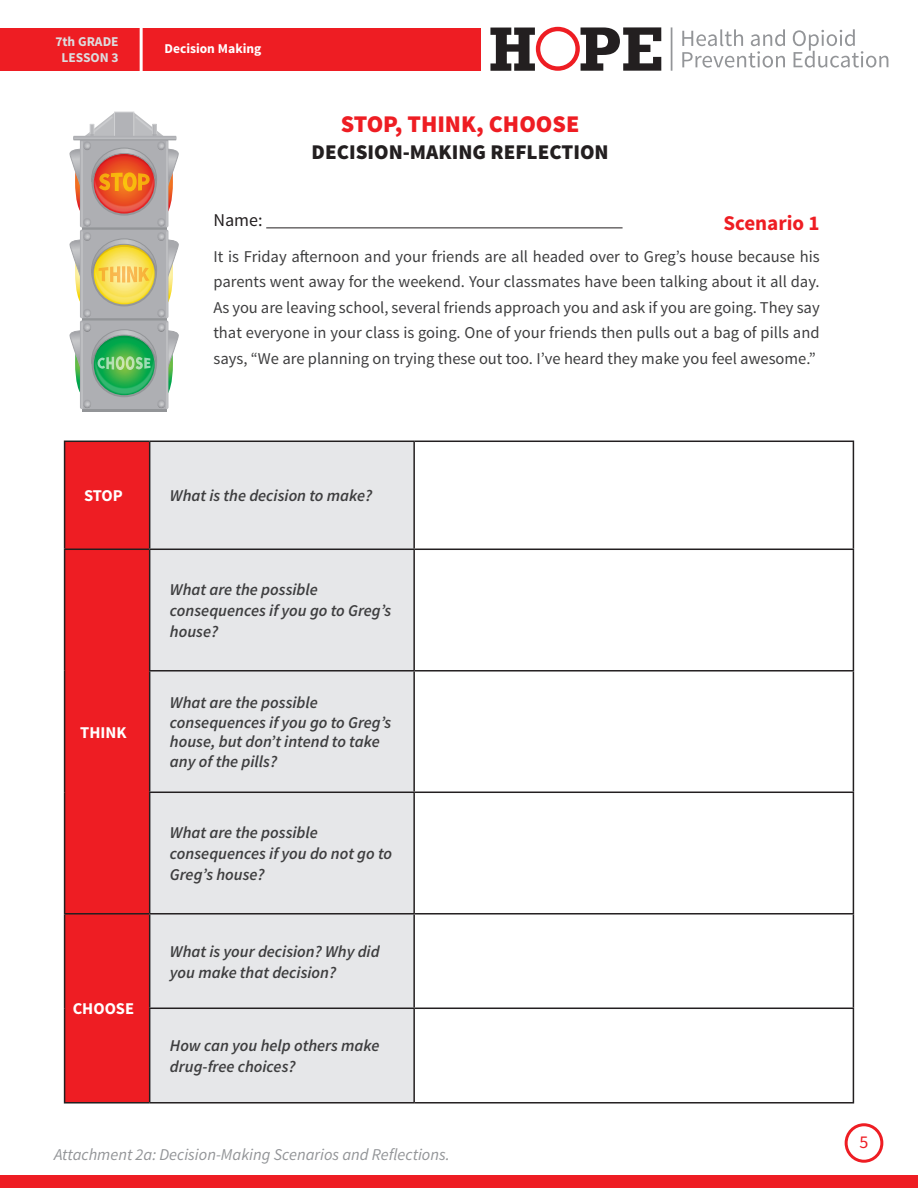
<style>
.page{position:relative;width:918px;height:1188px;background:#fff}
.page>*{position:absolute;margin:0;border:0;box-sizing:border-box;transform-origin:0 0}
.t1{font:900 24px "Source Sans Pro";color:#ee1d23}
.t2{font:900 21px "Source Sans Pro";color:#231f20}
.t3{font:700 21px "Source Sans Pro";color:#ee1d23}
.t4{font:18px "Source Sans Pro";color:#231f20}
.t5{font:18px "Source Sans Pro";color:#ee1d23}
.t6{font:16.5px/25.5px "Source Sans Pro";color:#3e3e3f;text-align:justify}
.t7{font:italic 600 16.5px/21px "Source Sans Pro";color:#3e3e3f}
.t8{font:italic 16.5px "Source Sans Pro";color:#939598}
.t9{font:700 16.5px "Source Sans Pro";color:#fff}
.t10{font:700 13.5px/16.2px "Source Sans Pro";color:#dcdddf;text-align:center}
.t11{font:700 13.5px "Source Sans Pro";color:#fff}
</style>
<div class="page">
<div style="left:0;top:1176px;width:918px;height:12px;background:#ee1d23"></div>
<svg style="left:490px;top:27px;width:171px;height:44px"></svg>
<hr style="left:671px;top:27px;width:1px;height:44px;background:#939598">
<svg style="left:682px;top:29px;width:103px;height:39px"></svg>
<svg style="left:793px;top:29px;width:95px;height:39px"></svg>
<div style="left:0;top:28px;width:481px;height:43px;background:#ee1d23"></div>
<div style="left:845px;top:1123px;width:38px;height:40px;border:3px solid #ee1d23;border-radius:50%"></div>
<hr style="left:140px;top:22px;width:3px;height:67px;background:#fff">
<div style="left:82px;top:225px;width:85px;height:5px;background:#939598"></div>
<img style="left:100px;top:226px;width:49px;height:1px">
<img style="left:114px;top:111px;width:16px;height:1px">
<div style="left:82px;top:316px;width:85px;height:5px;background:#9fa1a4"></div>
<img style="left:69px;top:226px;width:31px;height:21px">
<img style="left:149px;top:226px;width:20px;height:7px">
<img style="left:100px;top:316px;width:49px;height:4px">
<img style="left:69px;top:316px;width:31px;height:96px">
<img style="left:149px;top:316px;width:20px;height:96px">
<img style="left:78px;top:407px;width:91px;height:4px">
<svg style="left:70px;top:112px;width:109px;height:114px"></svg>
<svg style="left:70px;top:233px;width:109px;height:83px;background:#d0c69b"></svg>
<svg style="left:70px;top:323px;width:109px;height:84px;background:#8eb99d"></svg>
<div style="left:65px;top:442px;width:84px;height:660px;background:#ee1d23"></div>
<div style="left:150px;top:442px;width:263px;height:660px;background:#e6e7e9"></div>
<hr style="left:64px;top:441px;width:86px;height:1px;background:#231f20">
<hr style="left:64px;top:442px;width:1px;height:107px;background:#231f20">
<hr style="left:150px;top:441px;width:264px;height:1px;background:#231f20">
<hr style="left:149px;top:442px;width:1px;height:107px;background:#231f20">
<hr style="left:414px;top:441px;width:440px;height:1px;background:#231f20">
<hr style="left:413px;top:442px;width:2px;height:107px;background:#231f20">
<hr style="left:853px;top:442px;width:1px;height:107px;background:#231f20">
<hr style="left:150px;top:549px;width:264px;height:1px;background:#231f20">
<hr style="left:414px;top:549px;width:440px;height:1px;background:#231f20">
<hr style="left:413px;top:550px;width:2px;height:120px;background:#231f20">
<hr style="left:853px;top:550px;width:1px;height:120px;background:#231f20">
<hr style="left:149px;top:670px;width:265px;height:2px;background:#231f20">
<hr style="left:414px;top:670px;width:440px;height:2px;background:#231f20">
<hr style="left:413px;top:672px;width:2px;height:120px;background:#231f20">
<hr style="left:853px;top:672px;width:1px;height:120px;background:#231f20">
<hr style="left:149px;top:792px;width:265px;height:1px;background:#231f20">
<hr style="left:414px;top:792px;width:440px;height:1px;background:#231f20">
<hr style="left:413px;top:793px;width:2px;height:120px;background:#231f20">
<hr style="left:853px;top:793px;width:1px;height:120px;background:#231f20">
<hr style="left:150px;top:913px;width:264px;height:2px;background:#231f20">
<hr style="left:414px;top:913px;width:440px;height:2px;background:#231f20">
<hr style="left:413px;top:915px;width:2px;height:93px;background:#231f20">
<hr style="left:853px;top:915px;width:1px;height:93px;background:#231f20">
<hr style="left:149px;top:1008px;width:265px;height:1px;background:#231f20">
<hr style="left:414px;top:1008px;width:440px;height:1px;background:#231f20">
<hr style="left:413px;top:1009px;width:2px;height:93px;background:#231f20">
<hr style="left:853px;top:1009px;width:1px;height:93px;background:#231f20">
<hr style="left:150px;top:1102px;width:264px;height:2px;background:#231f20">
<hr style="left:414px;top:1102px;width:440px;height:2px;background:#231f20">
<hr style="left:64px;top:549px;width:86px;height:1px;background:#231f20">
<hr style="left:64px;top:550px;width:1px;height:121px;background:#231f20">
<hr style="left:149px;top:550px;width:1px;height:120px;background:#231f20">
<hr style="left:64px;top:671px;width:1px;height:121px;background:#231f20">
<hr style="left:149px;top:672px;width:1px;height:120px;background:#231f20">
<hr style="left:64px;top:792px;width:1px;height:121px;background:#231f20">
<hr style="left:149px;top:793px;width:1px;height:120px;background:#231f20">
<hr style="left:64px;top:913px;width:86px;height:2px;background:#231f20">
<hr style="left:64px;top:915px;width:1px;height:93px;background:#231f20">
<hr style="left:149px;top:915px;width:1px;height:93px;background:#231f20">
<hr style="left:64px;top:1008px;width:1px;height:94px;background:#231f20">
<hr style="left:149px;top:1009px;width:1px;height:93px;background:#231f20">
<hr style="left:64px;top:1102px;width:86px;height:2px;background:#231f20">
<hr style="left:266px;top:227px;width:357px;height:1px;background:#231f20">
<p class="t10" style="left:55px;top:34px;width:65px">7th GRADE<br>LESSON 3</p>
<p class="t11" style="left:165px;top:40px;width:98px">Decision Making</p>
<h1 class="t1" style="left:341px;top:108px;width:240px">STOP, THINK, CHOOSE</h1>
<p class="t2" style="left:312px;top:138px;width:299px">DECISION-MAKING REFLECTION</p>
<p class="t4" style="left:213px;top:209px;width:51px">Name:</p>
<p class="t3" style="left:723px;top:209px;width:98px">Scenario 1</p>
<p class="t6" style="left:213px;top:244px;width:608px">It is Friday afternoon and your friends are all headed over to Greg’s house because his parents went away for the weekend. Your classmates have been talking about it all day.<br>As you are leaving school, several friends approach you and ask if you are going. They say that everyone in your class is going. One of your friends then pulls out a bag of pills and says, “We are planning on trying these out too. I’ve heard they make you feel awesome.”</p>
<p class="t9" style="left:84px;top:485px;width:40px">STOP</p>
<p class="t7" style="left:170px;top:485px;width:204px">What is the decision to make?</p>
<p class="t9" style="left:80px;top:722px;width:48px">THINK</p>
<p class="t9" style="left:73px;top:998px;width:63px">CHOOSE</p>
<p class="t7" style="left:170px;top:579px;width:223px">What are the possible consequences if you go to Greg’s house?</p>
<p class="t7" style="left:170px;top:693px;width:223px;line-height:19.5px">What are the possible consequences if you go to Greg’s house, but don’t intend to take any of the pills?</p>
<p class="t7" style="left:170px;top:822px;width:224px">What are the possible consequences if you do not go to<br>Greg’s house?</p>
<p class="t7" style="left:170px;top:941px;width:211px">What is your decision? Why did you make that decision?</p>
<p class="t7" style="left:170px;top:1035px;width:211px">How can you help others make drug-free choices?</p>
<p class="t8" style="left:54px;top:1145px;width:397px">Attachment 2a: Decision-Making Scenarios and Reflections.</p>
<p class="t5" style="left:860px;top:1131px;width:10px">5</p>
</div>
